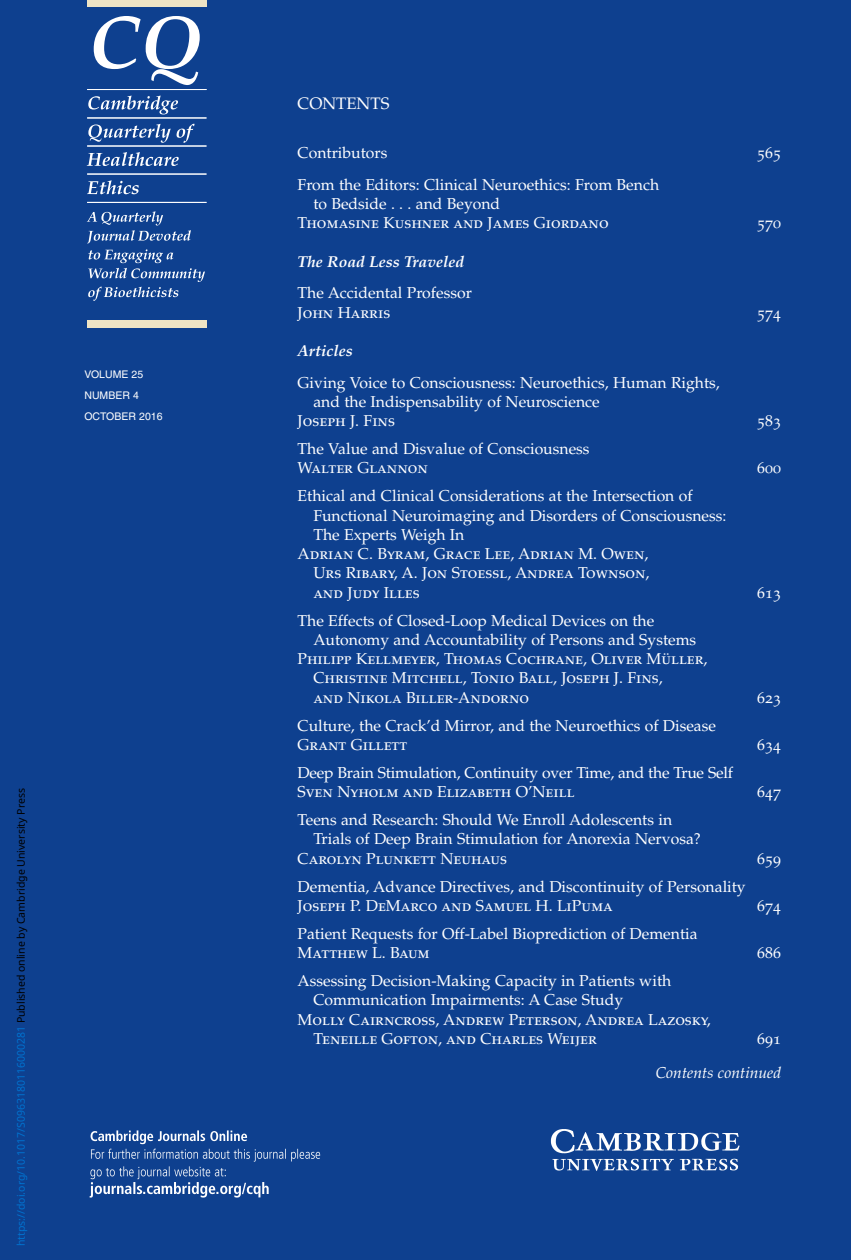
<style>
.page{position:relative;width:851px;height:1260px;background:#fff}
.page>*{position:absolute;margin:0;border:0;box-sizing:border-box;transform-origin:0 0}
.t1{font:16.62px "Palatino";color:#fff}
.t2{font:15.75px/19.2px "Palatino";color:#fff}
.t3{font:15.75px "Palatino SC";color:#fff}
.t4{font:15.75px "Palatino Italic Os F";color:#fff}
.t5{font:10.5px "Noto Sans";color:#0172cf}
.t6{font:10.5px/21px "Helvetica";color:#fff}
.s1{color:#000}
.s2{font-family:"Palatino Bold Italic Os F"}
.s3{font-family:"Palatino SC"}
</style>
<div class="page">
<div style="left:0;top:0;width:850px;height:1260px;background:#0e408f"></div>
<div style="left:87px;top:321px;width:119px;height:7px;background:#eee4c5"></div>
<div style="left:87px;top:0;width:119px;height:7px;background:#eee4c5"></div>
<svg style="left:87px;top:211px;width:104px;height:32px"></svg>
<svg style="left:88px;top:249px;width:117px;height:52px"></svg>
<svg style="left:94px;top:16px;width:106px;height:69px"></svg>
<hr style="left:87px;top:89px;width:119px;height:1px;background:#fff">
<hr style="left:87px;top:118px;width:119px;height:1px;background:#fff">
<hr style="left:87px;top:146px;width:119px;height:1px;background:#fff">
<hr style="left:87px;top:174px;width:119px;height:1px;background:#fff">
<hr style="left:87px;top:202px;width:119px;height:1px;background:#fff">
<svg style="left:88px;top:96px;width:90px;height:18px"></svg>
<svg style="left:88px;top:124px;width:107px;height:19px"></svg>
<svg style="left:87px;top:152px;width:92px;height:14px"></svg>
<svg style="left:87px;top:180px;width:52px;height:14px"></svg>
<svg style="left:89px;top:1129px;width:651px;height:69px"></svg>
<p class="t6" style="left:84px;top:365px;width:80px">VOLUME 25<br>NUMBER 4<br>OCTOBER 2016</p>
<p class="t5" style="left:14px;top:1246px;width:460px;rotate:-90deg">https://doi.org/10.1017/S0963180116000281 <span class="s1">Published online by Cambridge University Press</span></p>
<p class="t1" style="left:297px;top:97px;width:93px">CONTENTS</p>
<p class="t2" style="left:297px;top:145px;width:91px">Contributors</p>
<p class="t3" style="left:757px;top:147px;width:25px">565</p>
<p class="t2" style="left:297px;top:177px;width:363px">From the Editors: Clinical Neuroethics: From Bench</p>
<p class="t2" style="left:313px;top:196px;width:188px">to Bedside . . . and Beyond</p>
<p class="t3" style="left:297px;top:217px;width:312px">Thomasine Kushner and James Giordano</p>
<p class="t3" style="left:757px;top:217px;width:25px">570</p>
<p class="t2" style="left:297px;top:248px;width:176px;line-height:31.5px"><span class="s2">The Road Less Traveled<br></span>The Accidental Professor</p>
<p class="t3" style="left:297px;top:306px;width:94px">John Harris</p>
<p class="t3" style="left:757px;top:306px;width:25px">574</p>
<p class="t2" style="left:297px;top:337px;width:424px;line-height:31.5px"><span class="s2">Articles<br></span>Giving Voice to Consciousness: Neuroethics, Human Rights,</p>
<p class="t2" style="left:297px;top:394px;width:304px;text-indent:16px">and the Indispensability of Neuroscience<br><span class="s3">Joseph J. Fins</span></p>
<p class="t3" style="left:757px;top:415px;width:25px">583</p>
<p class="t2" style="left:297px;top:441px;width:293px">The Value and Disvalue of Consciousness<br><span class="s3">Walter Glannon</span></p>
<p class="t3" style="left:757px;top:462px;width:25px">600</p>
<p class="t2" style="left:297px;top:488px;width:396px">Ethical and Clinical Considerations at the Intersection of</p>
<p class="t2" style="left:313px;top:508px;width:414px">Functional Neuroimaging and Disorders of Consciousness:</p>
<p class="t2" style="left:313px;top:527px;width:152px">The Experts Weigh In</p>
<p class="t3" style="left:297px;top:548px;width:352px">Adrian C. Byram, Grace Lee, Adrian M. Owen,</p>
<p class="t3" style="left:313px;top:567px;width:337px">Urs Ribary, A. Jon Stoessl, Andrea Townson,</p>
<p class="t3" style="left:313px;top:586px;width:108px">and Judy Illes</p>
<p class="t3" style="left:757px;top:586px;width:25px">613</p>
<p class="t2" style="left:297px;top:613px;width:358px">The Effects of Closed-Loop Medical Devices on the</p>
<p class="t2" style="left:313px;top:632px;width:384px">Autonomy and Accountability of Persons and Systems</p>
<p class="t3" style="left:297px;top:653px;width:411px">Philipp Kellmeyer, Thomas Cochrane, Oliver Müller,</p>
<p class="t3" style="left:313px;top:672px;width:351px">Christine Mitchell, Tonio Ball, Joseph J. Fins,</p>
<p class="t3" style="left:313px;top:691px;width:217px">and Nikola Biller-Andorno</p>
<p class="t3" style="left:757px;top:691px;width:25px">623</p>
<p class="t2" style="left:297px;top:718px;width:420px">Culture, the Crack’d Mirror, and the Neuroethics of Disease<br><span class="s3">Grant Gillett</span></p>
<p class="t3" style="left:757px;top:738px;width:25px">634</p>
<p class="t2" style="left:297px;top:765px;width:437px">Deep Brain Stimulation, Continuity over Time, and the True Self<br><span class="s3">Sven Nyholm and Elizabeth O’Neill</span></p>
<p class="t3" style="left:757px;top:786px;width:25px">647</p>
<p class="t2" style="left:297px;top:812px;width:376px">Teens and Research: Should We Enroll Adolescents in</p>
<p class="t2" style="left:313px;top:831px;width:389px">Trials of Deep Brain Stimulation for Anorexia Nervosa?</p>
<p class="t3" style="left:297px;top:852px;width:211px">Carolyn Plunkett Neuhaus</p>
<p class="t3" style="left:757px;top:852px;width:25px">659</p>
<p class="t2" style="left:297px;top:879px;width:449px">Dementia, Advance Directives, and Discontinuity of Personality<br><span class="s3">Joseph P. DeMarco and Samuel H. LiPuma</span></p>
<p class="t3" style="left:757px;top:899px;width:25px">674</p>
<p class="t2" style="left:297px;top:926px;width:401px">Patient Requests for Off-Label Bioprediction of Dementia<br><span class="s3">Matthew L. Baum</span></p>
<p class="t3" style="left:757px;top:947px;width:25px">686</p>
<p class="t2" style="left:297px;top:973px;width:375px">Assessing Decision-Making Capacity in Patients with</p>
<p class="t2" style="left:313px;top:992px;width:311px">Communication Impairments: A Case Study</p>
<p class="t3" style="left:297px;top:1013px;width:414px">Molly Cairncross, Andrew Peterson, Andrea Lazosky,</p>
<p class="t3" style="left:313px;top:1032px;width:285px">Teneille Gofton, and Charles Weijer</p>
<p class="t3" style="left:757px;top:1032px;width:25px">691</p>
<p class="t4" style="left:655px;top:1066px;width:127px">Contents continued</p>
</div>
